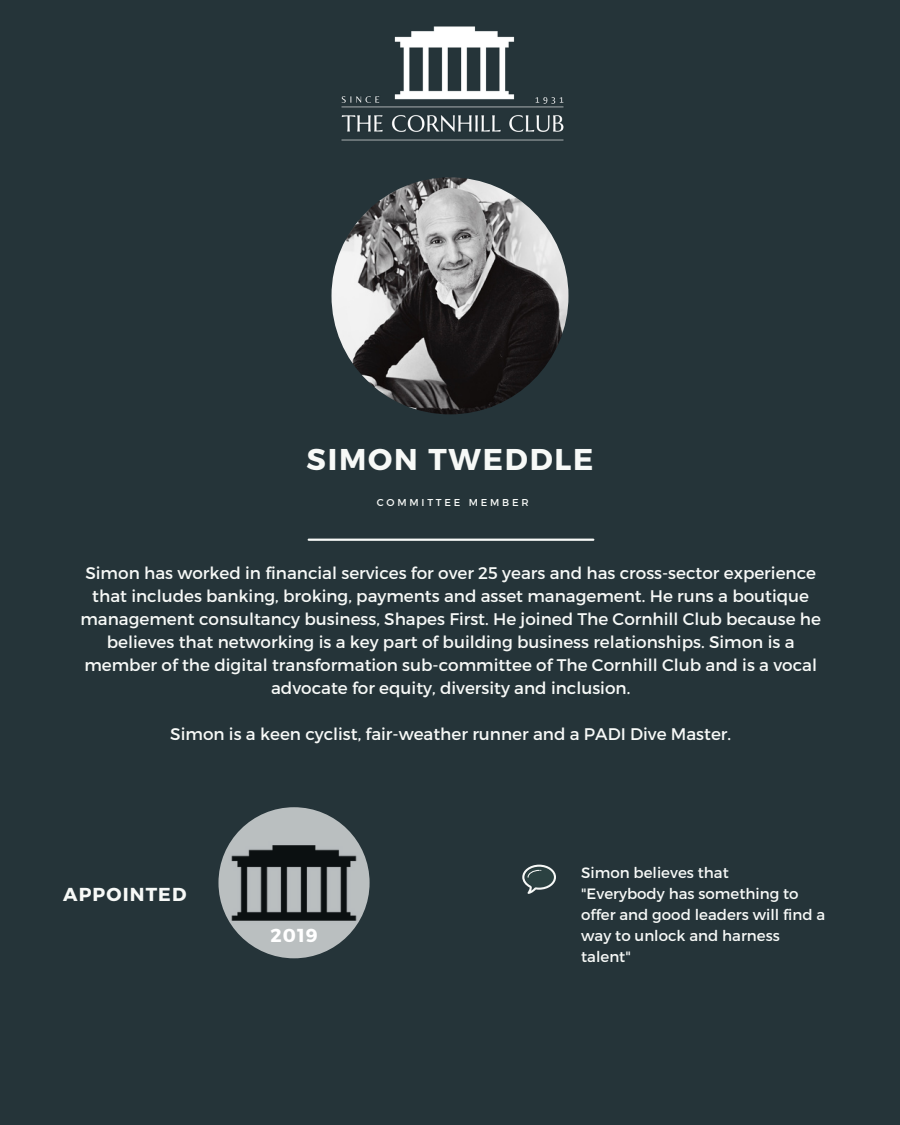
<style>
.page{position:relative;width:900px;height:1125px;background:#253439}
.page>*{position:absolute;margin:0;border:0;box-sizing:border-box;transform-origin:0 0}
.t1{font:700 30px "Montserrat";letter-spacing:.06em;color:#f7f9f7}
.t2{font:700 18.75px "Montserrat";letter-spacing:.06em;color:#f7f9f7}
.t3{font:700 18.75px "Montserrat";color:#fff}
.t4{font:16.8px/23.1px "Montserrat";color:#f7f9f7;text-align:center}
.t5{font:15px/21px "Montserrat";color:#f7f9f7}
.t6{font:10.05px "Montserrat";letter-spacing:.28em;color:#f7f9f7}
</style>
<div class="page">
<svg style="left:522px;top:865px;width:34px;height:29px"></svg>
<img style="left:332px;top:177px;width:236px;height:237px;border-radius:50%">
<hr style="left:309px;top:539px;width:284px;height:2px;background:#f7f9f7">
<img style="left:218px;top:807px;width:152px;height:151px;border-radius:50%">
<img style="left:341px;top:26px;width:223px;height:115px">
<h1 class="t1" style="left:307px;top:440px;width:288px">SIMON TWEDDLE</h1>
<p class="t6" style="left:377px;top:496px;width:153px">COMMITTEE MEMBER</p>
<p class="t4" style="left:80px;top:560px;width:742px">Simon has worked in financial services for over 25 years and has cross-sector experience that includes banking, broking, payments and asset management. He runs a boutique management consultancy business, Shapes First. He joined The Cornhill Club because he believes that networking is a key part of building business relationships. Simon is a member of the digital transformation sub-committee of The Cornhill Club and is a vocal advocate for equity, diversity and inclusion.</p>
<p class="t4" style="left:170px;top:722px;width:562px">Simon is a keen cyclist, fair-weather runner and a PADI Dive Master.</p>
<p class="t2" style="left:63px;top:882px;width:125px">APPOINTED</p>
<p class="t3" style="left:270px;top:923px;width:49px">2019</p>
<p class="t5" style="left:581px;top:861px;width:246px">Simon believes that<br>"Everybody has something to offer and good leaders will find a way to unlock and harness talent"</p>
</div>
